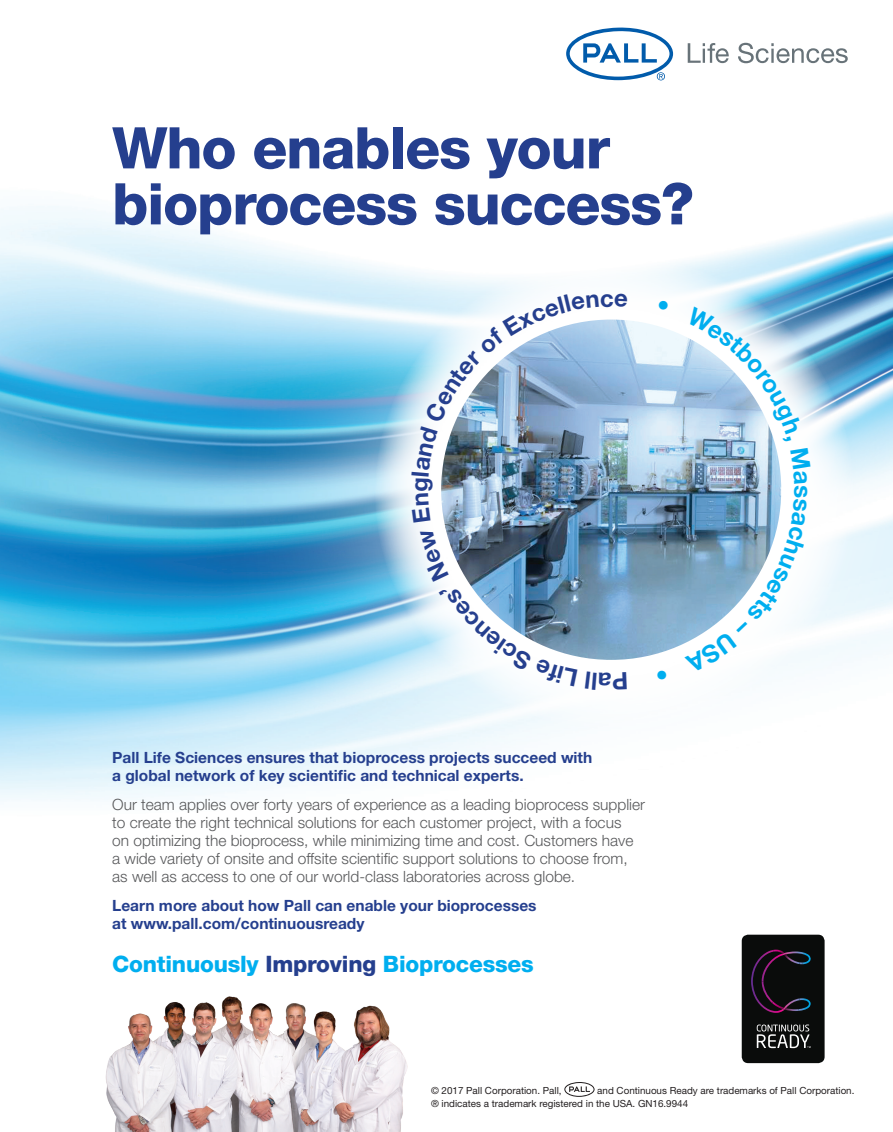
<style>
.page{position:relative;width:893px;height:1132px;background:#fff}
.page>*{position:absolute;margin:0;border:0;box-sizing:border-box;transform-origin:0 0}
.t1{font:800 57.45px/55.9px "Helvetica Neue LT Std";letter-spacing:-.02em;color:#253f8e}
.t2{font:700 24.45px "Helvetica Neue LT Std";color:#00aeef}
.t3{font:800 22.65px "Helvetica Neue LT Pro";letter-spacing:-.01em;color:#00aeef}
.t4{font:300 15.45px/18.1px "Helvetica Neue LT Std";color:#57585a}
.t5{font:700 15.45px/18.1px "Helvetica Neue LT Std";color:#253f8e}
.t6{font:9.9px/12.9px "Helvetica Neue LT Std";color:#231f20}
.s1{color:#253f8e}
</style>
<div class="page">
<img style="left:0;top:206px;width:822px;height:858px">
<div style="left:210px;top:89px;width:683px;height:807px;background:#fff;opacity:.75"></div>
<div style="left:374px;top:255px;width:291px;height:472px;background:#fff;opacity:.75"></div>
<div style="left:621px;top:264px;width:227px;height:451px;background:#fff;opacity:.75"></div>
<img style="left:20px;top:971px;width:399px;height:160px">
<svg style="left:742px;top:934px;width:83px;height:128px;background:#1b1a1d"></svg>
<svg style="left:564px;top:1082px;width:31px;height:14px"></svg>
<svg style="left:688px;top:43px;width:41px;height:20px"></svg>
<svg style="left:738px;top:43px;width:110px;height:20px"></svg>
<svg style="left:566px;top:28px;width:107px;height:52px"></svg>
<svg style="left:585px;top:671px;width:42px;height:19px"></svg>
<svg style="left:439px;top:587px;width:138px;height:99px"></svg>
<svg style="left:420px;top:528px;width:29px;height:53px"></svg>
<img style="left:412px;top:293px;width:216px;height:229px">
<svg style="left:658px;top:299px;width:11px;height:11px"></svg>
<svg style="left:686px;top:306px;width:116px;height:135px"></svg>
<svg style="left:790px;top:447px;width:21px;height:36px"></svg>
<svg style="left:684px;top:498px;width:123px;height:175px"></svg>
<svg style="left:656px;top:669px;width:11px;height:11px"></svg>
<h1 class="t1" style="left:112px;top:120px;width:583px">Who enables your bioprocess success?</h1>
<p class="t5" style="left:112px;top:747px;width:482px">Pall Life Sciences ensures that bioprocess projects succeed with a global network of key scientific and technical experts.</p>
<p class="t4" style="left:112px;top:794px;width:534px">Our team applies over forty years of experience as a leading bioprocess supplier to create the right technical solutions for each customer project, with a focus<br>on optimizing the bioprocess, while minimizing time and cost. Customers have a wide variety of onsite and offsite scientific support solutions to choose from, as well as access to one of our world-class laboratories across globe.</p>
<p class="t5" style="left:112px;top:896px;width:426px">Learn more about how Pall can enable your bioprocesses at www.pall.com/continuousready</p>
<h3 class="t3" style="left:112px;top:949px;width:423px">Continuously <span class="s1">Improving</span> Bioprocesses</h3>
<h2 class="t2" style="left:818px;top:484px;width:15px;rotate:90deg">s</h2>
<p class="t6" style="left:431px;top:1083px;width:132px">© 2017 Pall Corporation. Pall,</p>
<p class="t6" style="left:431px;top:1083px;width:425px;text-indent:166px">and Continuous Ready are trademarks of Pall Corporation. ® indicates a trademark registered in the USA. GN16.9944</p>
</div>
